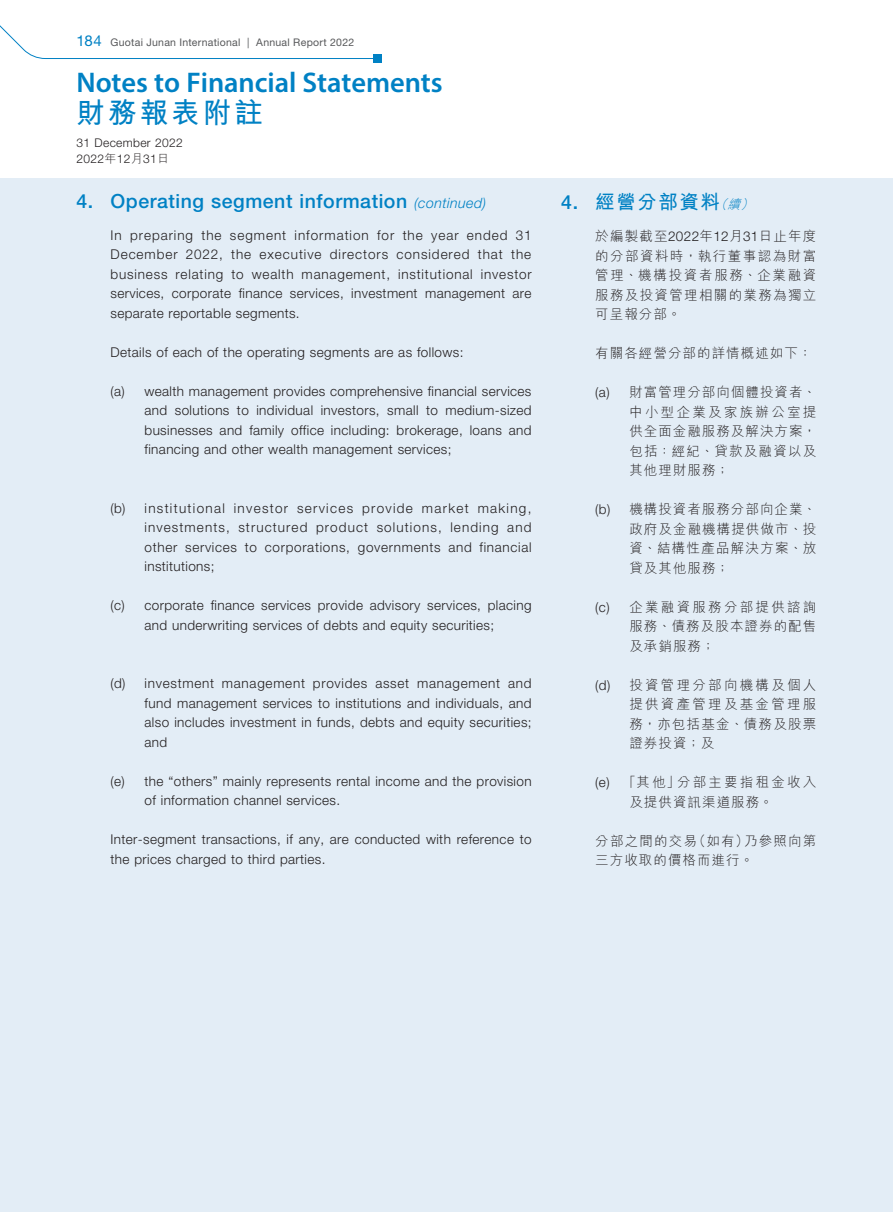
<style>
.page{position:relative;width:893px;height:1212px;background:#fff}
.page>*{position:absolute;margin:0;border:0;box-sizing:border-box;transform-origin:0 0}
.t1{font:28.5px "Myriad Variable Concept";letter-spacing:-.005em;color:#0081c4}
.t2{font:700 28.5px "M Hei HK";letter-spacing:.11em;color:#0081c4}
.t3{font:500 19.5px "Helvetica Neue LT Std";letter-spacing:.03em;color:#0081c4}
.t4{font:700 19.5px "M Hei HK";letter-spacing:.08em;color:#0081c4}
.t5{font:300 13.5px/19.5px "Helvetica Neue LT Std";letter-spacing:.03em;color:#231f20;text-align:justify}
.t6{font:300 13.5px/19.5px "M Hei HK";letter-spacing:.095em;color:#231f20;text-align:justify}
.t7{font:300 13.5px/19.5px "M Hei HK";letter-spacing:.165em;color:#231f20}
.t8{font:300 12px/16.5px "Helvetica Neue LT Std";letter-spacing:.03em;color:#231f20}
.t9{font:10.5px "Helvetica Neue LT Std";letter-spacing:.025em;color:#57585a}
.s1{font-size:15px;color:#0081c4}
.s2{font-family:"M Hei HK"}
.s3{font-weight:300;font-style:italic;font-size:14.25px}
.s4{font-family:"Helvetica Neue LT Std";font-weight:500}
.s5{font-weight:300;font-style:italic;font-size:12.75px}
.s6{font-family:"Helvetica Neue LT Std"}
</style>
<div class="page">
<svg style="left:0;top:25px;width:373px;height:34px"></svg>
<div style="left:373px;top:54px;width:9px;height:9px;background:#0081c4"></div>
<div style="left:0;top:179px;width:893px;height:1033px;background:#e3edf6"></div>
<p class="t9" style="left:77px;top:36px;width:279px"><span class="s1">184</span> Guotai Junan International | Annual Report 2022</p>
<h1 class="t1" style="left:77px;top:66px;width:368px">Notes to Financial Statements</h1>
<h1 class="t2" style="left:77px;top:92px;width:188px">財務報表附註</h1>
<p class="t8" style="left:77px;top:134px;width:108px">31 December 2022<br>2022<span class="s2">年</span>12<span class="s2">月</span>31<span class="s2">日</span></p>
<h2 class="t3" style="left:77px;top:189px;width:411px">4. Operating segment information <span class="s3">(continued)</span></h2>
<p class="t5" style="left:111px;top:225px;width:423px">In preparing the segment information for the year ended 31<br>December 2022, the executive directors considered that the business relating to wealth management, institutional investor services, corporate finance services, investment management are separate reportable segments.</p>
<p class="t5" style="left:111px;top:342px;width:354px">Details of each of the operating segments are as follows:</p>
<p class="t5" style="left:145px;top:381px;width:389px;text-indent:-34px">(a) wealth management provides comprehensive financial services and solutions to individual investors, small to medium-sized businesses and family office including: brokerage, loans and financing and other wealth management services;</p>
<p class="t5" style="left:145px;top:498px;width:389px;text-indent:-34px">(b) institutional investor services provide market making, investments, structured product solutions, lending and other services to corporations, governments and financial institutions;</p>
<p class="t5" style="left:111px;top:595px;width:423px;text-align:center">(c) corporate finance services provide advisory services, placing and underwriting services of debts and equity securities;</p>
<p class="t5" style="left:145px;top:673px;width:389px;text-indent:-34px">(d) investment management provides asset management and fund management services to institutions and individuals, and also includes investment in funds, debts and equity securities; and</p>
<p class="t5" style="left:145px;top:771px;width:389px;text-indent:-34px">(e) the “others” mainly represents rental income and the provision of information channel services.</p>
<p class="t5" style="left:111px;top:829px;width:423px">Inter-segment transactions, if any, are conducted with reference to the prices charged to third parties.</p>
<h2 class="t4" style="left:561px;top:187px;width:197px"><span class="s4">4.</span> 經營分部資料<span class="s5">（續）</span></h2>
<p class="t6" style="left:595px;top:226px;width:223px">於編製截至<span class="s6">2022</span>年<span class="s6">12</span>月<span class="s6">31</span>日止年度的分部資料時，執行董事認為財富管理、機構投資者服務、企業融資服務及投資管理相關的業務為獨立可呈報分部。</p>
<p class="t6" style="left:595px;top:343px;width:218px">有關各經營分部的詳情概述如下：</p>
<p class="t6" style="left:629px;top:382px;width:189px;text-indent:-34px"><span class="s6">(a)</span> 財富管理分部向個體投資者、中小型企業及家族辦公室提供全面金融服務及解決方案，包括：經紀、貸款及融資以及其他理財服務；</p>
<p class="t6" style="left:629px;top:499px;width:189px;text-indent:-34px"><span class="s6">(b)</span> 機構投資者服務分部向企業、政府及金融機構提供做市、投資、結構性產品解決方案、放貸及其他服務；</p>
<p class="t6" style="left:629px;top:597px;width:189px;text-indent:-34px"><span class="s6">(c)</span> 企業融資服務分部提供諮詢服務、債務及股本證券的配售及承銷服務；</p>
<p class="t6" style="left:629px;top:675px;width:189px;text-indent:-34px"><span class="s6">(d)</span> 投資管理分部向機構及個人提供資產管理及基金管理服務，亦包括基金、債務及股票證券投資；及</p>
<p class="t7" style="left:629px;top:772px;width:189px;text-indent:-34px"><span class="s6">(e)</span> 「其他」分部主要指租金收入及提供資訊渠道服務。</p>
<p class="t6" style="left:595px;top:831px;width:223px">分部之間的交易（如有）乃參照向第三方收取的價格而進行。</p>
</div>
